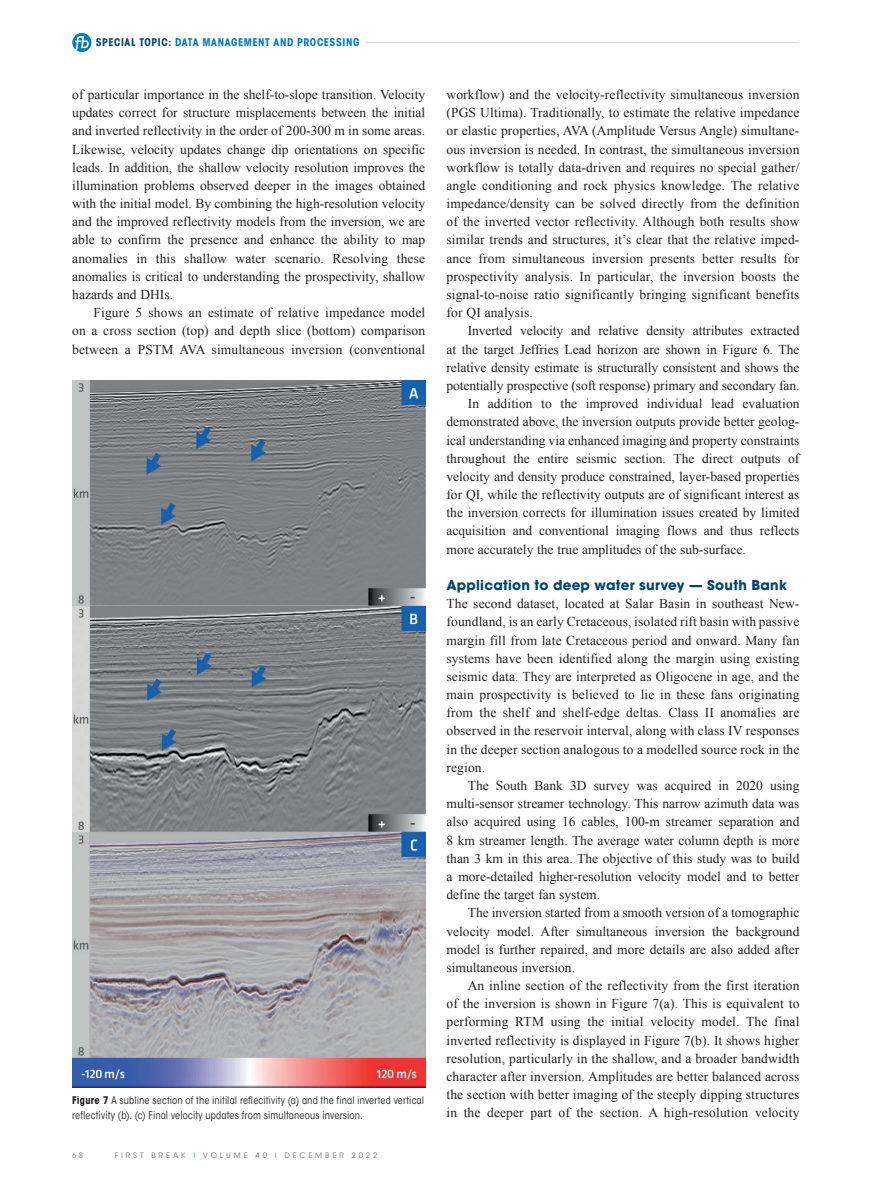
<style>
.page{position:relative;width:893px;height:1191px;background:#fff}
.page>*{position:absolute;margin:0;border:0;box-sizing:border-box;transform-origin:0 0}
._00-FB_BODY_indent{font:13.5px/18.1px "Times New Roman";color:#231f20;text-align:justify}
._00-FB_BODY{font:13.5px/18.1px "Times New Roman";letter-spacing:.01em;color:#231f20;text-align:justify}
._02-HEADER_2{font:700 13.5px "ITC Avant Garde Std";letter-spacing:.015em;color:#004670}
._06-CAPTION_black{font:condensed 10.5px/15px "ITC Avant Garde Std";letter-spacing:.015em;color:#231f20}
.t1{font:700 condensed 10.5px "ITC Avant Garde Std";letter-spacing:.05em;color:#007ac2}
.t2{font:7.5px "ITC Avant Garde Std";letter-spacing:.39em;color:#787a7d}
.s1{color:#004670}
.s2{font-weight:700}
.s3{color:#1c8acb}
</style>
<div class="page">
<hr style="left:366px;top:42px;width:433px;height:1px;background:#d1d2d4">
<svg style="left:72px;top:33px;width:19px;height:19px"></svg>
<img style="left:72px;top:380px;width:353px;height:707px">
<p class="t1" style="left:96px;top:36px;width:265px"><span class="s1">SPECIAL TOPIC:</span> DATA MANAGEMENT AND PROCESSING</p>
<p class="_00-FB_BODY_indent" style="left:72px;top:85px;width:354px">of particular importance in the shelf-to-slope transition. Velocity updates correct for structure misplacements between the initial and inverted reflectivity in the order of 200-300 m in some areas.<br>Likewise, velocity updates change dip orientations on specific leads. In addition, the shallow velocity resolution improves the illumination problems observed deeper in the images obtained with the initial model. By combining the high-resolution velocity and the improved reflectivity models from the inversion, we are able to confirm the presence and enhance the ability to map anomalies in this shallow water scenario. Resolving these anomalies is critical to understanding the prospectivity, shallow hazards and DHIs.</p>
<p class="_00-FB_BODY_indent" style="left:72px;top:303px;width:354px;text-indent:21px">Figure 5 shows an estimate of relative impedance model on a cross section (top) and depth slice (bottom) comparison between a PSTM AVA simultaneous inversion (conventional</p>
<p class="_06-CAPTION_black" style="left:72px;top:1092px;width:353px"><span class="s2">Figure 7</span> A subline section of the initilal reflecitivity (a) and the final inverted vertical reflectivity (b). (c) Final velocity updates from simultaneous inversion.</p>
<p class="t2" style="left:72px;top:1151px;width:13px">6 8</p>
<p class="t2" style="left:115px;top:1151px;width:264px">FIRST BREAK <span class="s3">I</span> VOLUME 40 I DECEMBER 2022</p>
<p class="_00-FB_BODY_indent" style="left:446px;top:85px;width:354px">workflow) and the velocity-reflectivity simultaneous inversion (PGS Ultima). Traditionally, to estimate the relative impedance or elastic properties, AVA (Amplitude Versus Angle) simultane&shy;ous inversion is needed. In contrast, the simultaneous inversion workflow is totally data-driven and requires no special gather/ angle conditioning and rock physics knowledge. The relative impedance/density can be solved directly from the definition of the inverted vector reflectivity. Although both results show similar trends and structures, it’s clear that the relative imped&shy;ance from simultaneous inversion presents better results for prospectivity analysis. In particular, the inversion boosts the signal-to-noise ratio significantly bringing significant benefits for QI analysis.</p>
<p class="_00-FB_BODY_indent" style="left:446px;top:321px;width:354px;text-indent:21px">Inverted velocity and relative density attributes extracted at the target Jeffries Lead horizon are shown in Figure 6. The relative density estimate is structurally consistent and shows the potentially prospective (soft response) primary and secondary fan.</p>
<p class="_00-FB_BODY_indent" style="left:446px;top:394px;width:355px;text-indent:21px">In addition to the improved individual lead evaluation demonstrated above, the inversion outputs provide better geolog&shy;ical understanding via enhanced imaging and property constraints throughout the entire seismic section. The direct outputs of velocity and density produce constrained, layer-based properties for QI, while the reflectivity outputs are of significant interest as the inversion corrects for illumination issues created by limited acquisition and conventional imaging flows and thus reflects more accurately the true amplitudes of the sub-surface.</p>
<p class="_02-HEADER_2" style="left:446px;top:576px;width:342px">Application to deep water survey — South Bank</p>
<p class="_00-FB_BODY" style="left:446px;top:594px;width:354px">The second dataset, located at Salar Basin in southeast New&shy;foundland, is an early Cretaceous, isolated rift basin with passive margin fill from late Cretaceous period and onward. Many fan systems have been identified along the margin using existing seismic data. They are interpreted as Oligocene in age, and the main prospectivity is believed to lie in these fans originating from the shelf and shelf-edge deltas. Class II anomalies are observed in the reservoir interval, along with class IV responses in the deeper section analogous to a modelled source rock in the region.</p>
<p class="_00-FB_BODY_indent" style="left:446px;top:776px;width:354px;text-indent:21px">The South Bank 3D survey was acquired in 2020 using multi-sensor streamer technology. This narrow azimuth data was also acquired using 16 cables, 100-m streamer separation and 8 km streamer length. The average water column depth is more than 3 km in this area. The objective of this study was to build a more-detailed higher-resolution velocity model and to better define the target fan system.</p>
<p class="_00-FB_BODY_indent" style="left:446px;top:903px;width:354px;text-indent:21px">The inversion started from a smooth version of a tomographic velocity model. After simultaneous inversion the background model is further repaired, and more details are also added after simultaneous inversion.</p>
<p class="_00-FB_BODY_indent" style="left:446px;top:976px;width:355px;text-indent:21px">An inline section of the reflectivity from the first iteration of the inversion is shown in Figure 7(a). This is equivalent to performing RTM using the initial velocity model. The final inverted reflectivity is displayed in Figure 7(b). It shows higher resolution, particularly in the shallow, and a broader bandwidth character after inversion. Amplitudes are better balanced across the section with better imaging of the steeply dipping structures in the deeper part of the section. A high-resolution velocity</p>
</div>
